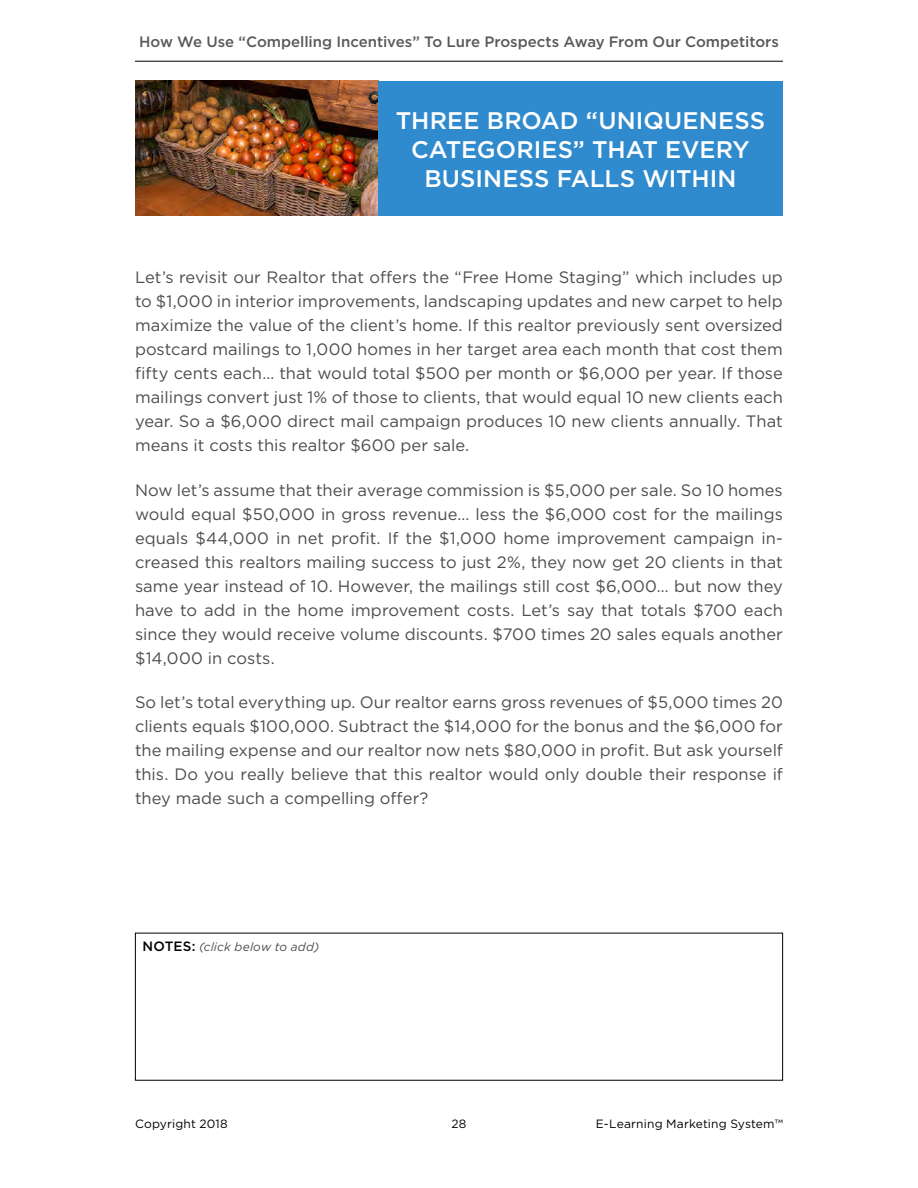
<style>
.page{position:relative;width:918px;height:1188px;background:#fff}
.page>*{position:absolute;margin:0;border:0;box-sizing:border-box;transform-origin:0 0}
.t1{font:500 24px/28.8px "Gotham";color:#fff;text-align:center}
.t2{font:16.5px/24px "Gotham";color:#4d4d4f;text-align:justify}
.t3{font:500 15px "Gotham";letter-spacing:-.005em;color:#58595b}
.t4{font:12px "Gotham";letter-spacing:.015em;color:#000}
.t5{font:italic 12px "Gotham";letter-spacing:.015em;color:#4d4d4f}
.s1{font-weight:500;font-style:normal;font-size:13.5px;color:#000}
</style>
<div class="page">
<hr style="left:135px;top:61px;width:648px;height:1px;background:#000">
<img style="left:135px;top:81px;width:243px;height:135px">
<div style="left:378px;top:81px;width:405px;height:135px;background:#308bce"></div>
<p class="t3" style="left:139px;top:32px;width:641px">How We Use “Compelling Incentives” To Lure Prospects Away From Our Competitors</p>
<h1 class="t1" style="left:396px;top:106px;width:371px">THREE BROAD “UNIQUENESS<br>CATEGORIES” THAT EVERY<br>BUSINESS FALLS WITHIN</h1>
<p class="t2" style="left:135px;top:265px;width:649px">Let’s revisit our Realtor that offers the “Free Home Staging” which includes up to $1,000 in interior improvements, landscaping updates and new carpet to help maximize the value of the client’s home. If this realtor previously sent oversized postcard mailings to 1,000 homes in her target area each month that cost them fifty cents each… that would total $500 per month or $6,000 per year. If those mailings convert just 1% of those to clients, that would equal 10 new clients each year. So a $6,000 direct mail campaign produces 10 new clients annually. That means it costs this realtor $600 per sale.</p>
<p class="t2" style="left:135px;top:477px;width:650px">Now let’s assume that their average commission is $5,000 per sale. So 10 homes would equal $50,000 in gross revenue… less the $6,000 cost for the mailings equals $44,000 in net profit. If the $1,000 home improvement campaign in&shy;creased this realtors mailing success to just 2%, they now get 20 clients in that same year instead of 10. However, the mailings still cost $6,000… but now they have to add in the home improvement costs. Let’s say that totals $700 each since they would receive volume discounts. $700 times 20 sales equals another $14,000 in costs.</p>
<p class="t2" style="left:135px;top:690px;width:650px">So let’s total everything up. Our realtor earns gross revenues of $5,000 times 20 clients equals $100,000. Subtract the $14,000 for the bonus and the $6,000 for the mailing expense and our realtor now nets $80,000 in profit. But ask yourself this. Do you really believe that this realtor would only double their response if they made such a compelling offer?</p>
<p class="t5" style="left:142px;top:939px;width:178px"><span class="s1">NOTES:</span> (click below to add)</p>
<p class="t4" style="left:135px;top:1116px;width:94px">Copyright 2018</p>
<p class="t4" style="left:452px;top:1116px;width:16px">28</p>
<p class="t4" style="left:596px;top:1116px;width:189px">E-Learning Marketing System™</p>
</div>
